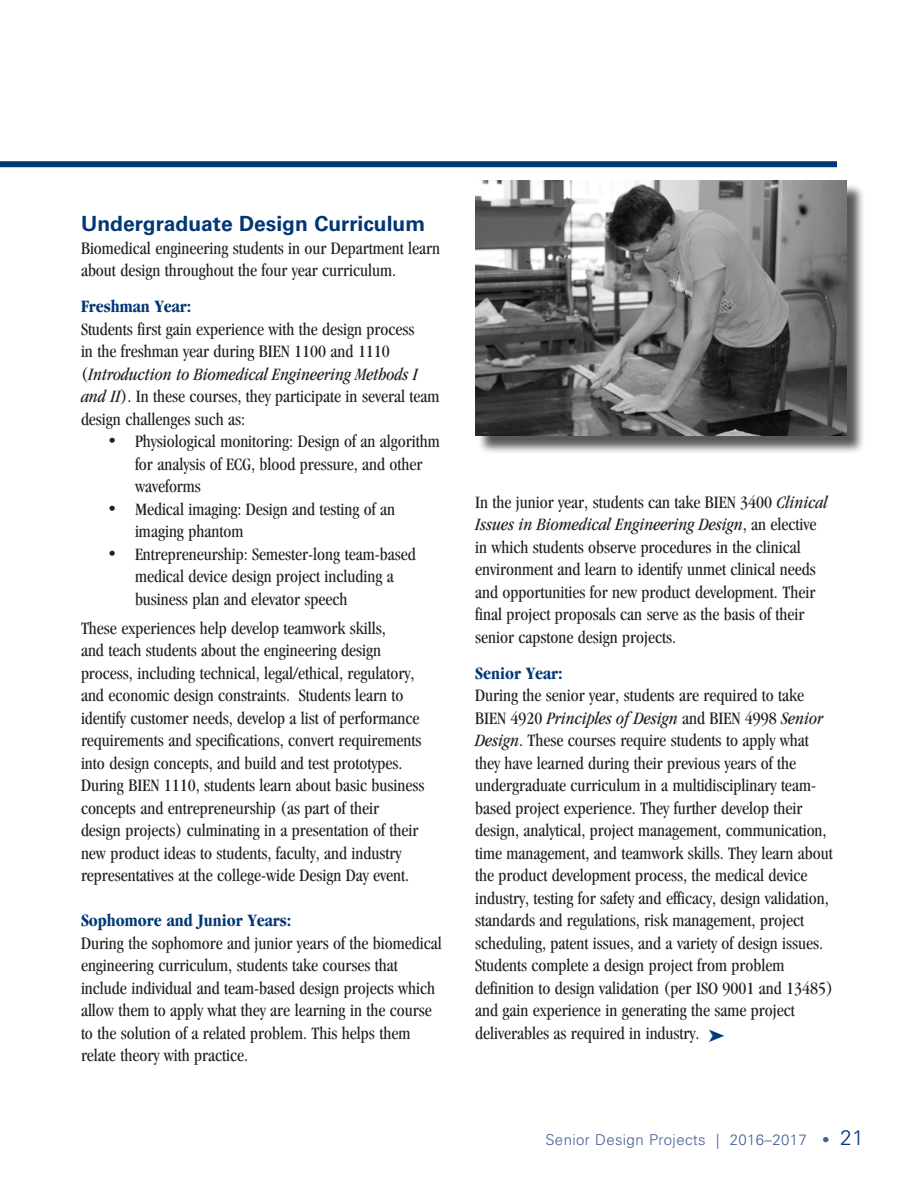
<style>
.page{position:relative;width:918px;height:1188px;background:#fff}
.page>*{position:absolute;margin:0;border:0;box-sizing:border-box;transform-origin:0 0}
.body_copy{font:700 21px "Univers LT Std";color:#013775}
.body_copy-2{font:condensed 18px/22.5px "Garamond";color:#231f20}
.t1{font:700 condensed 18px "Garamond";color:#013775}
.t2{font:300 15px "Univers LT Std";letter-spacing:.025em;color:#435f94}
.s1{font-style:italic}
.s2{font-size:21px;color:#013775}
</style>
<div class="page">
<div style="left:0;top:161px;width:837px;height:6px;background:#013775"></div>
<div style="left:477px;top:183px;width:388px;height:271px;background:#231f20;opacity:.75"></div>
<img style="left:475px;top:180px;width:371px;height:256px">
<p class="body_copy" style="left:81px;top:212px;width:346px">Undergraduate Design Curriculum</p>
<p class="body_copy-2" style="left:81px;top:237px;width:361px">Biomedical engineering students in our Department learn about design throughout the four year curriculum.</p>
<p class="t1" style="left:81px;top:296px;width:112px">Freshman Year:</p>
<p class="body_copy-2" style="left:81px;top:318px;width:360px">Students first gain experience with the design process<br>in the freshman year during BIEN 1100 and 1110 (<span class="s1">Introduction to Biomedical Engineering Methods I and II</span>). In these courses, they participate in several team design challenges such as:</p>
<p class="body_copy-2" style="left:135px;top:430px;width:306px;text-indent:-27px">• Physiological monitoring: Design of an algorithm for analysis of ECG, blood pressure, and other waveforms</p>
<p class="body_copy-2" style="left:135px;top:498px;width:262px;text-indent:-27px">• Medical imaging: Design and testing of an imaging phantom</p>
<p class="body_copy-2" style="left:135px;top:543px;width:282px;text-indent:-27px">• Entrepreneurship: Semester-long team-based medical device design project including a business plan and elevator speech</p>
<p class="body_copy-2" style="left:81px;top:617px;width:342px">These experiences help develop teamwork skills,<br>and teach students about the engineering design process, including technical, legal/ethical, regulatory, and economic design constraints. Students learn to identify customer needs, develop a list of performance requirements and specifications, convert requirements into design concepts, and build and test prototypes.</p>
<p class="body_copy-2" style="left:81px;top:774px;width:345px">During BIEN 1110, students learn about basic business concepts and entrepreneurship (as part of their<br>design projects) culminating in a presentation of their new product ideas to students, faculty, and industry representatives at the college-wide Design Day event.</p>
<p class="t1" style="left:81px;top:911px;width:212px">Sophomore and Junior Years:</p>
<p class="body_copy-2" style="left:81px;top:932px;width:362px">During the sophomore and junior years of the biomedical engineering curriculum, students take courses that include individual and team-based design projects which allow them to apply what they are learning in the course to the solution of a related problem. This helps them relate theory with practice.</p>
<p class="body_copy-2" style="left:475px;top:491px;width:354px">In the junior year, students can take BIEN 3400 <span class="s1">Clinical Issues in Biomedical Engineering Design</span>, an elective in which students observe procedures in the clinical environment and learn to identify unmet clinical needs and opportunities for new product development. Their final project proposals can serve as the basis of their senior capstone design projects.</p>
<p class="t1" style="left:475px;top:663px;width:89px">Senior Year:</p>
<p class="body_copy-2" style="left:475px;top:684px;width:359px">During the senior year, students are required to take BIEN 4920 <span class="s1">Principles of Design</span> and BIEN 4998 <span class="s1">Senior Design</span>. These courses require students to apply what they have learned during their previous years of the undergraduate curriculum in a multidisciplinary team&shy;based project experience. They further develop their design, analytical, project management, communication, time management, and teamwork skills. They learn about the product development process, the medical device industry, testing for safety and efficacy, design validation, standards and regulations, risk management, project scheduling, patent issues, and a variety of design issues.</p>
<p class="body_copy-2" style="left:475px;top:954px;width:359px">Students complete a design project from problem definition to design validation (per ISO 9001 and 13485) and gain experience in generating the same project deliverables as required in industry.</p>
<p class="t2" style="left:545px;top:1131px;width:320px">Senior Design Projects | 2016–2017 • <span class="s2">21</span></p>
</div>
